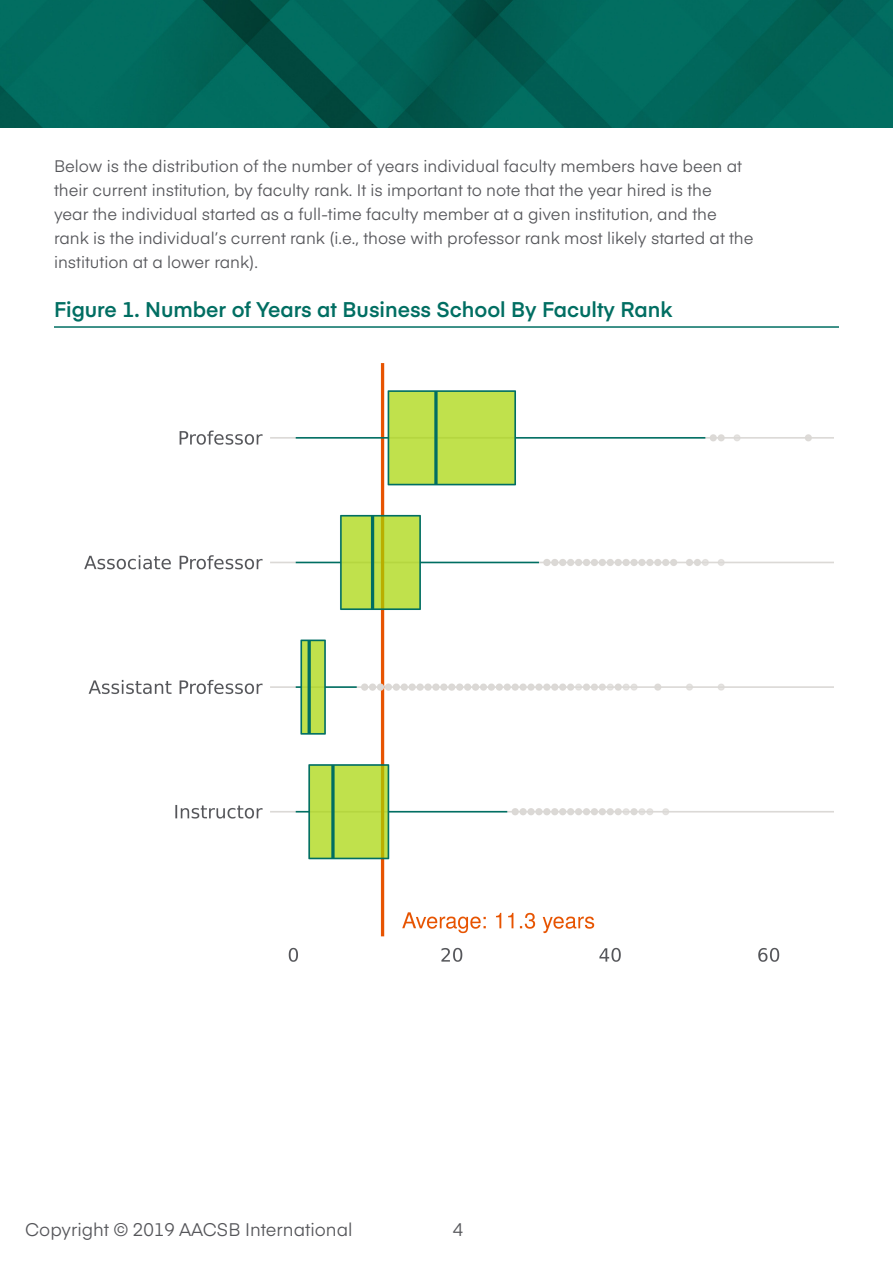
<style>
.page{position:relative;width:893px;height:1263px;background:#fff}
.page>*{position:absolute;margin:0;border:0;box-sizing:border-box;transform-origin:0 0}
.t1{font:600 21px "Eina 03";color:#006e62}
.t2{font:18px "Eina 03";color:#55565a}
.t3{font:16.5px/24px "Eina 03";color:#55565a}
</style>
<div class="page">
<img style="left:0;top:0;width:893px;height:128px">
<hr style="left:54px;top:326px;width:785px;height:2px;background:#006e62">
<img style="left:84px;top:363px;width:750px;height:599px">
<p class="t3" style="left:54px;top:153px;width:701px">Below is the distribution of the number of years individual faculty members have been at their current institution, by faculty rank. It is important to note that the year hired is the<br>year the individual started as a full-time faculty member at a given institution, and the rank is the individual’s current rank (i.e., those with professor rank most likely started at the institution at a lower rank).</p>
<p class="t1" style="left:54px;top:294px;width:620px">Figure 1. Number of Years at Business School By Faculty Rank</p>
<p class="t2" style="left:25px;top:1216px;width:329px">Copyright © 2019 AACSB International</p>
<p class="t2" style="left:453px;top:1216px;width:12px">4</p>
</div>
